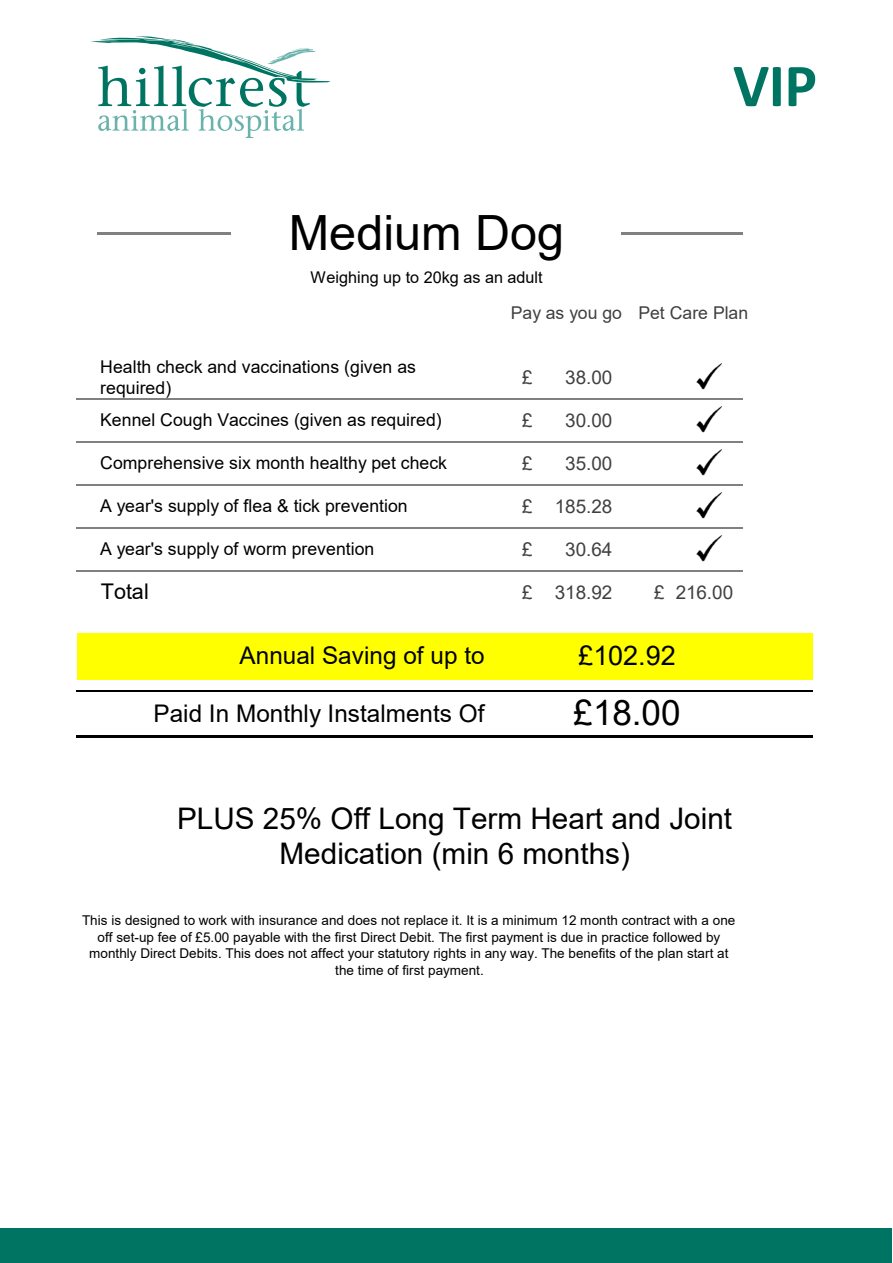
<style>
.page{position:relative;width:893px;height:1263px;background:#fff}
.page>*{position:absolute;margin:0;border:0;box-sizing:border-box;transform-origin:0 0}
.t1{font:700 61.5px "Calibri";color:#007462}
.t2{font:48.6px "Arial";color:#000}
.t3{font:35.1px "Arial";color:#000}
.t4{font:29.7px/35.2px "Arial";color:#000;text-align:center}
.t5{font:27px "Arial";color:#000}
.t6{font:24.3px "Arial";color:#000}
.t7{font:21.6px "Arial";color:#000}
.t8{font:18.9px "Arial";letter-spacing:-.005em;color:#404040}
.t9{font:17.7px/21.5px "Arial";letter-spacing:.005em;color:#000}
.t10{font:17.7px "Arial";color:#404040}
.t11{font:16.2px "Arial";color:#000}
.t12{font:13.5px/16.8px "Arial";color:#000;text-align:center}
</style>
<div class="page">
<div style="left:77px;top:633px;width:736px;height:46px;background:#ff0"></div>
<hr style="left:97px;top:232px;width:133px;height:3px;background:#808080">
<hr style="left:622px;top:232px;width:121px;height:3px;background:#808080">
<hr style="left:76px;top:398px;width:667px;height:2px;background:#808080">
<hr style="left:76px;top:441px;width:667px;height:2px;background:#808080">
<hr style="left:76px;top:484px;width:667px;height:2px;background:#808080">
<hr style="left:76px;top:527px;width:667px;height:2px;background:#808080">
<hr style="left:76px;top:570px;width:667px;height:2px;background:#808080">
<hr style="left:76px;top:690px;width:737px;height:1px;background:#000">
<hr style="left:76px;top:735px;width:737px;height:3px;background:#000">
<img style="left:696px;top:363px;width:27px;height:27px">
<img style="left:696px;top:406px;width:27px;height:27px">
<img style="left:696px;top:449px;width:27px;height:27px">
<img style="left:696px;top:492px;width:27px;height:27px">
<img style="left:696px;top:535px;width:27px;height:27px">
<svg style="left:90px;top:36px;width:240px;height:102px"></svg>
<div style="left:0;top:1228px;width:892px;height:34px;background:#007462"></div>
<h2 class="t2" style="left:289px;top:200px;width:277px">Medium Dog</h2>
<p class="t11" style="left:310px;top:266px;width:234px">Weighing up to 20kg as an adult</p>
<h1 class="t1" style="left:733px;top:42px;width:86px">VIP</h1>
<h3 class="t9" style="left:100px;top:355px;width:317px">Health check and vaccinations (given as required)</h3>
<h3 class="t9" style="left:100px;top:409px;width:343px">Kennel Cough Vaccines (given as required)</h3>
<h3 class="t9" style="left:100px;top:452px;width:348px">Comprehensive six month healthy pet check</h3>
<h3 class="t9" style="left:100px;top:495px;width:309px">A year's supply of flea &amp; tick prevention</h3>
<h3 class="t9" style="left:100px;top:538px;width:276px">A year's supply of worm prevention</h3>
<h3 class="t7" style="left:101px;top:577px;width:49px">Total</h3>
<h3 class="t6" style="left:240px;top:638px;width:247px">Annual Saving of up to</h3>
<h3 class="t10" style="left:511px;top:300px;width:239px">Pay as you go Pet Care Plan</h3>
<h3 class="t8" style="left:522px;top:364px;width:12px">£</h3>
<h3 class="t8" style="left:565px;top:364px;width:49px">38.00</h3>
<h3 class="t8" style="left:522px;top:407px;width:12px">£</h3>
<h3 class="t8" style="left:565px;top:407px;width:49px">30.00</h3>
<h3 class="t8" style="left:522px;top:450px;width:12px">£</h3>
<h3 class="t8" style="left:565px;top:450px;width:49px">35.00</h3>
<h3 class="t8" style="left:522px;top:493px;width:92px">£ 185.28</h3>
<h3 class="t8" style="left:522px;top:536px;width:12px">£</h3>
<h3 class="t8" style="left:565px;top:536px;width:49px">30.64</h3>
<h3 class="t8" style="left:522px;top:579px;width:92px">£ 318.92</h3>
<h3 class="t8" style="left:654px;top:579px;width:80px">£ 216.00</h3>
<h3 class="t5" style="left:578px;top:637px;width:99px">£102.92</h3>
<h3 class="t6" style="left:154px;top:696px;width:332px">Paid In Monthly Instalments Of</h3>
<h3 class="t3" style="left:573px;top:689px;width:109px">£18.00</h3>
<h3 class="t4" style="left:177px;top:800px;width:557px">PLUS 25% Off Long Term Heart and Joint<br>Medication (min 6 months)</h3>
<p class="t12" style="left:82px;top:911px;width:655px">This is designed to work with insurance and does not replace it. It is a minimum 12 month contract with a one off set-up fee of £5.00 payable with the first Direct Debit. The first payment is due in practice followed by monthly Direct Debits. This does not affect your statutory rights in any way. The benefits of the plan start at the time of first payment.</p>
</div>
